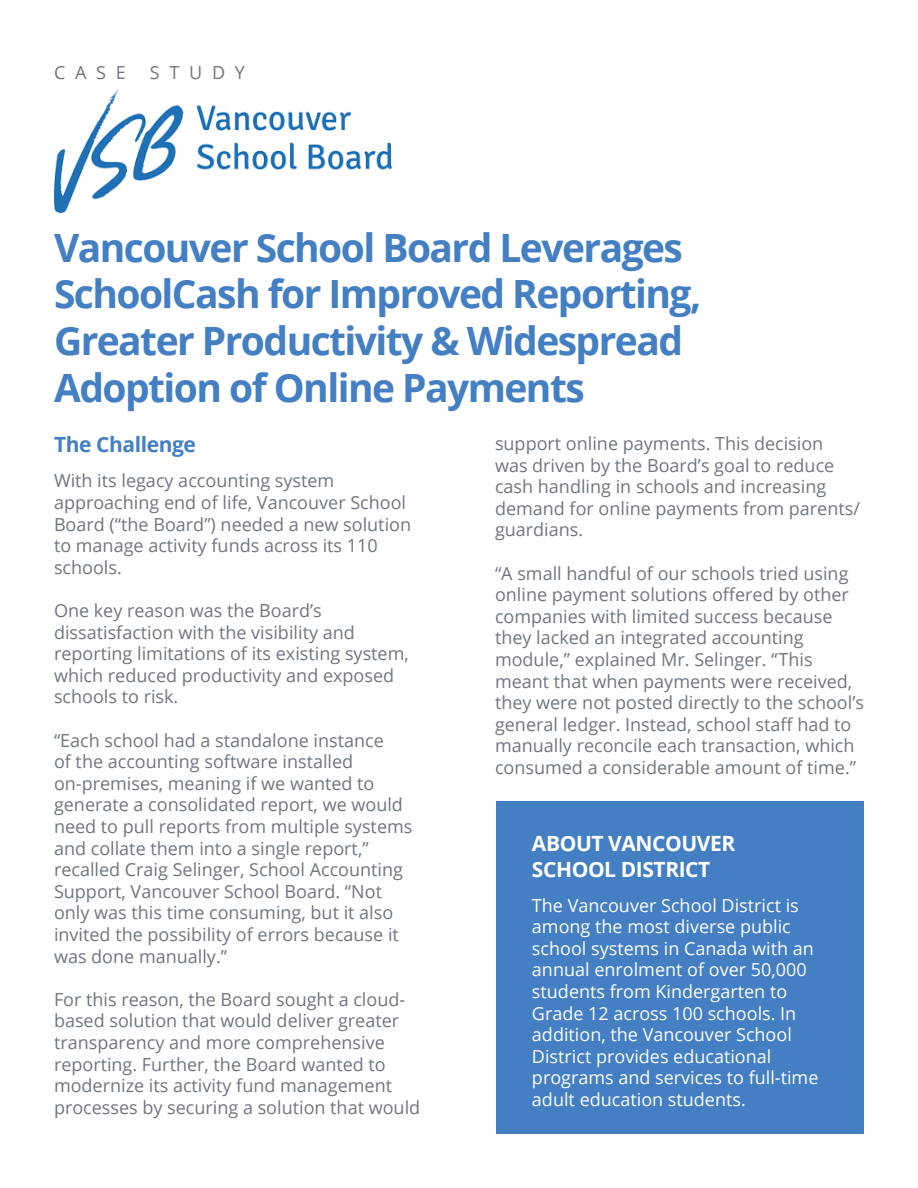
<style>
.page{position:relative;width:918px;height:1188px;background:#fff}
.page>*{position:absolute;margin:0;border:0;box-sizing:border-box;transform-origin:0 0}
.t1{font:700 39px/46.8px "Open Sans";letter-spacing:-.04em;color:#437fc2}
.t2{font:700 21px/25.2px "Open Sans";letter-spacing:-.02em;color:#fff}
.t3{font:700 21px "Open Sans";letter-spacing:-.02em;color:#437fc2}
.t4{font:18px/21.6px "Open Sans";color:#6f7681}
.t5{font:18px/21.6px "Open Sans";color:#fff}
</style>
<div class="page">
<img style="left:54px;top:91px;width:337px;height:121px">
<div style="left:496px;top:801px;width:367px;height:333px;background:#437fc2"></div>
<p class="t4" style="left:54px;top:63px;width:73px">CASE</p>
<p class="t4" style="left:150px;top:63px;width:97px">STUDY</p>
<h1 class="t1" style="left:54px;top:228px;width:649px">Vancouver School Board Leverages SchoolCash for Improved Reporting, Greater Productivity &amp; Widespread Adoption of Online Payments</h1>
<p class="t3" style="left:54px;top:436px;width:143px">The Challenge</p>
<p class="t4" style="left:54px;top:472px;width:359px">With its legacy accounting system approaching end of life, Vancouver School Board (“the Board”) needed a new solution to manage activity funds across its 110 schools.</p>
<p class="t4" style="left:54px;top:602px;width:356px">One key reason was the Board’s dissatisfaction with the visibility and reporting limitations of its existing system, which reduced productivity and exposed schools to risk.</p>
<p class="t4" style="left:54px;top:731px;width:360px">“Each school had a standalone instance<br>of the accounting software installed on-premises, meaning if we wanted to generate a consolidated report, we would need to pull reports from multiple systems and collate them into a single report,” recalled Craig Selinger, School Accounting Support, Vancouver School Board. “Not only was this time consuming, but it also invited the possibility of errors because it was done manually.”</p>
<p class="t4" style="left:54px;top:990px;width:368px">For this reason, the Board sought a cloud&shy;based solution that would deliver greater transparency and more comprehensive reporting. Further, the Board wanted to modernize its activity fund management processes by securing a solution that would</p>
<p class="t4" style="left:495px;top:435px;width:366px">support online payments. This decision was driven by the Board’s goal to reduce cash handling in schools and increasing demand for online payments from parents/ guardians.</p>
<p class="t4" style="left:495px;top:564px;width:371px">“A small handful of our schools tried using online payment solutions offered by other companies with limited success because they lacked an integrated accounting module,” explained Mr. Selinger. “This meant that when payments were received, they were not posted directly to the school’s general ledger. Instead, school staff had to manually reconcile each transaction, which consumed a considerable amount of time.”</p>
<p class="t2" style="left:532px;top:833px;width:205px">ABOUT VANCOUVER<br>SCHOOL DISTRICT</p>
<p class="t5" style="left:532px;top:896px;width:288px">The Vancouver School District is among the most diverse public school systems in Canada with an annual enrolment of over 50,000 students from Kindergarten to<br>Grade 12 across 100 schools. In addition, the Vancouver School<br>District provides educational programs and services to full-time adult education students.</p>
</div>
